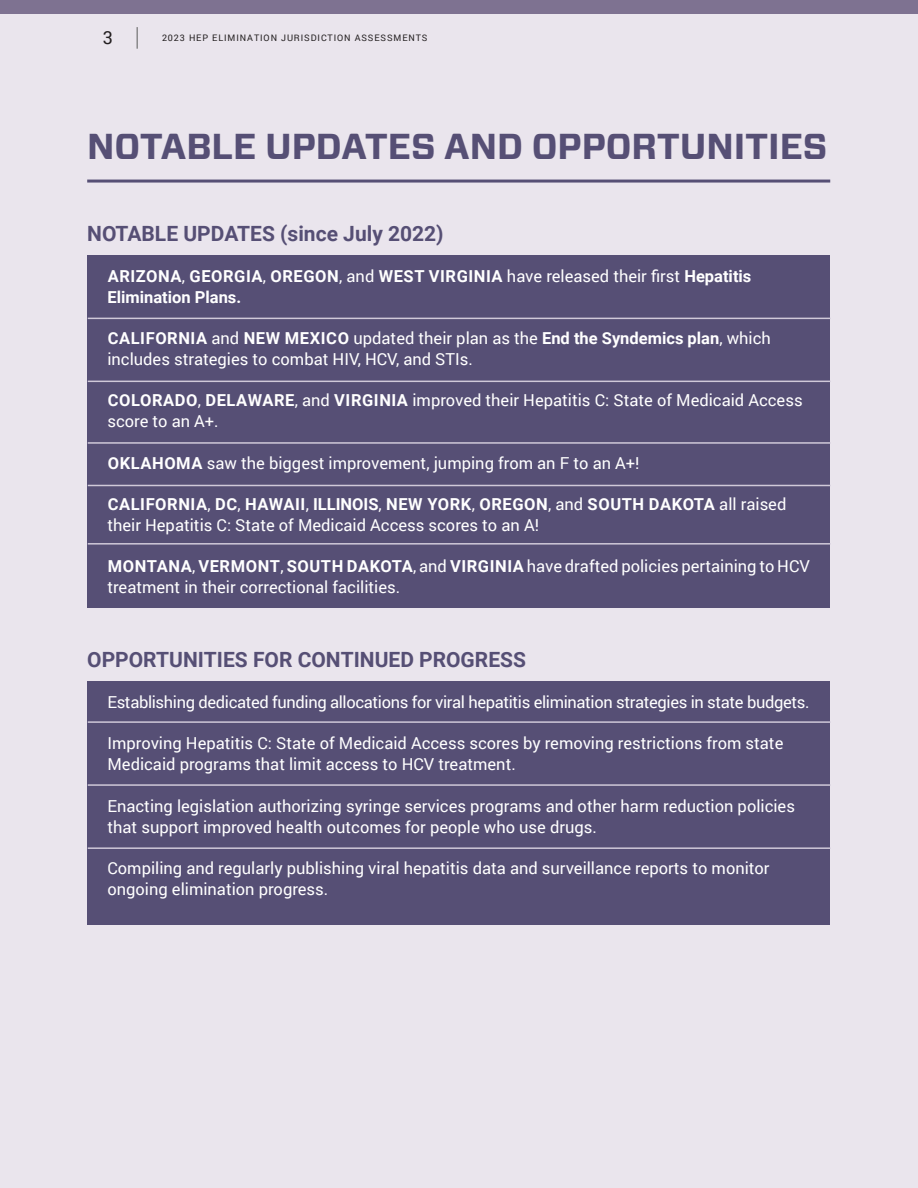
<style>
.page{position:relative;width:918px;height:1188px;background:#eae5ed}
.page>*{position:absolute;margin:0;border:0;box-sizing:border-box;transform-origin:0 0}
.t1{font:700 36px "Forza";color:#564f75}
.t2{font:700 21px "Roboto";color:#564f75}
.t3{font:18px "Roboto";color:#231f20}
.t4{font:16.5px/21px "Roboto";color:#fff}
.t5{font:16.5px "Roboto";letter-spacing:-.02em;color:#fff}
.t6{font:700 16.5px/21px "Roboto";letter-spacing:.035em;color:#fff}
.t7{font:9px "Roboto";letter-spacing:.1em;color:#231f20}
.s1{font-weight:400}
.s2{font-weight:700}
</style>
<div class="page">
<div style="left:87px;top:255px;width:743px;height:353px;background:#564f75"></div>
<div style="left:87px;top:681px;width:743px;height:243px;background:#564f75"></div>
<hr style="left:87px;top:180px;width:743px;height:3px;background:#564f75">
<svg style="left:137px;top:27px;width:1px;height:22px"></svg>
<div style="left:0;top:0;width:918px;height:14px;background:#7e7291"></div>
<hr style="left:88px;top:318px;width:743px;height:1px;background:#d0c9d9">
<hr style="left:88px;top:381px;width:743px;height:1px;background:#d0c9d9">
<hr style="left:88px;top:442px;width:743px;height:2px;background:#d0c9d9">
<hr style="left:88px;top:485px;width:743px;height:1px;background:#d0c9d9">
<hr style="left:88px;top:543px;width:743px;height:2px;background:#d0c9d9">
<hr style="left:88px;top:721px;width:743px;height:2px;background:#d0c9d9">
<hr style="left:88px;top:784px;width:743px;height:2px;background:#d0c9d9">
<hr style="left:88px;top:847px;width:743px;height:2px;background:#d0c9d9">
<p class="t3" style="left:103px;top:25px;width:12px">3</p>
<p class="t7" style="left:162px;top:31px;width:267px">2023 HEP ELIMINATION JURISDICTION ASSESSMENTS</p>
<h1 class="t1" style="left:87px;top:123px;width:742px">NOTABLE UPDATES AND OPPORTUNITIES</h1>
<h3 class="t2" style="left:87px;top:218px;width:358px">NOTABLE UPDATES (since July 2022)</h3>
<p class="t6" style="left:107px;top:265px;width:645px">ARIZONA<span class="s1">,</span> GEORGIA<span class="s1">,</span> OREGON<span class="s1">, and</span> WEST VIRGINIA <span class="s1">have released their first</span> Hepatitis<br>Elimination Plans.</p>
<p class="t4" style="left:107px;top:327px;width:665px"><span class="s2">CALIFORNIA</span> and <span class="s2">NEW MEXICO</span> updated their plan as the <span class="s2">End the Syndemics plan</span>, which includes strategies to combat HIV, HCV, and STIs.</p>
<p class="t4" style="left:107px;top:389px;width:697px"><span class="s2">COLORADO</span>, <span class="s2">DELAWARE</span>, and <span class="s2">VIRGINIA</span> improved their Hepatitis C: State of Medicaid Access score to an A+.</p>
<p class="t4" style="left:108px;top:452px;width:533px"><span class="s2">OKLAHOMA</span> saw the biggest improvement, jumping from an F to an A+!</p>
<p class="t4" style="left:107px;top:493px;width:681px"><span class="s2">CALIFORNIA</span>, <span class="s2">DC</span>, <span class="s2">HAWAII</span>, <span class="s2">ILLINOIS</span>, <span class="s2">NEW YORK</span>, <span class="s2">OREGON</span>, and <span class="s2">SOUTH DAKOTA</span> all raised their Hepatitis C: State of Medicaid Access scores to an A!</p>
<p class="t4" style="left:107px;top:555px;width:704px"><span class="s2">MONTANA</span>, <span class="s2">VERMONT</span>, <span class="s2">SOUTH DAKOTA</span>, and <span class="s2">VIRGINIA</span> have drafted policies pertaining to HCV treatment in their correctional facilities.</p>
<h3 class="t2" style="left:87px;top:645px;width:440px">OPPORTUNITIES FOR CONTINUED PROGRESS</h3>
<p class="t5" style="left:107px;top:691px;width:704px">Establishing dedicated funding allocations for viral hepatitis elimination strategies in state budgets.</p>
<p class="t4" style="left:107px;top:732px;width:677px">Improving Hepatitis C: State of Medicaid Access scores by removing restrictions from state<br>Medicaid programs that limit access to HCV treatment.</p>
<p class="t4" style="left:107px;top:795px;width:689px">Enacting legislation authorizing syringe services programs and other harm reduction policies that support improved health outcomes for people who use drugs.</p>
<p class="t4" style="left:107px;top:857px;width:664px">Compiling and regularly publishing viral hepatitis data and surveillance reports to monitor ongoing elimination progress.</p>
</div>
